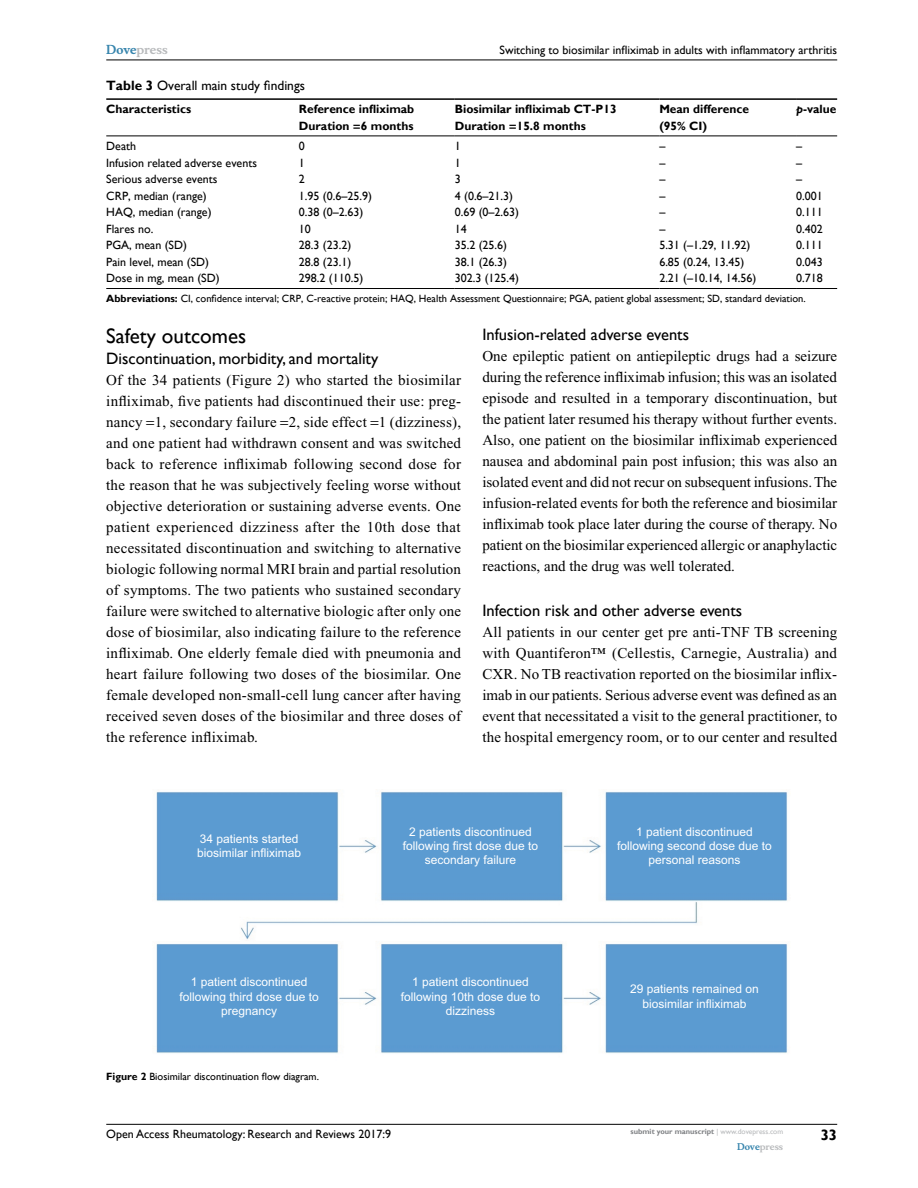
<style>
.page{position:relative;width:918px;height:1188px;background:#fff}
.page>*{position:absolute;margin:0;border:0;box-sizing:border-box;transform-origin:0 0}
.t1{font:21px "Gill Sans";color:#000}
.t2{font:16.5px "Gill Sans";color:#000}
.t3{font:15px/21px "Times New Roman";letter-spacing:.01em;color:#000;text-align:justify}
.t4{font:700 15px "Gill Sans";color:#000}
.t5{font:13.5px "Gill Sans";color:#000}
.t6{font:12px "Gill Sans";color:#000}
.t7{font:12px/14.4px "Arial";color:#fff;text-align:center}
.t8{font:700 12px/16.5px "Gill Sans";color:#000}
.t9{font:700 12px "Musee";color:#b8babc}
.t10{font:10.5px "Gill Sans";color:#000}
.t11{font:700 9px "Musee";color:#b8babc}
.t12{font:700 7.5px "Gill Sans";color:#808285}
.s1{color:#3785ad}
.s2{font-weight:700}
.s3{font-style:italic}
.s4{font-weight:400;color:#b8babc}
</style>
<div class="page">
<hr style="left:106px;top:1124px;width:731px;height:1px;background:#000">
<hr style="left:106px;top:60px;width:731px;height:1px;background:#000">
<hr style="left:106px;top:98px;width:193px;height:2px;background:#000">
<hr style="left:299px;top:98px;width:156px;height:2px;background:#000">
<hr style="left:455px;top:98px;width:204px;height:2px;background:#000">
<hr style="left:659px;top:98px;width:137px;height:2px;background:#000">
<hr style="left:796px;top:98px;width:41px;height:2px;background:#000">
<hr style="left:106px;top:136px;width:193px;height:1px;background:#000">
<hr style="left:299px;top:136px;width:156px;height:1px;background:#000">
<hr style="left:455px;top:136px;width:204px;height:1px;background:#000">
<hr style="left:659px;top:136px;width:137px;height:1px;background:#000">
<hr style="left:796px;top:136px;width:41px;height:1px;background:#000">
<hr style="left:106px;top:288px;width:193px;height:1px;background:#000">
<hr style="left:299px;top:288px;width:156px;height:1px;background:#000">
<hr style="left:455px;top:288px;width:204px;height:1px;background:#000">
<hr style="left:659px;top:288px;width:137px;height:1px;background:#000">
<hr style="left:796px;top:288px;width:41px;height:1px;background:#000">
<img style="left:156px;top:791px;width:632px;height:262px">
<p class="t9" style="left:106px;top:43px;width:63px"><span class="s1">Dove</span>press</p>
<p class="t6" style="left:500px;top:43px;width:339px">Switching to biosimilar infliximab in adults with inflammatory arthritis</p>
<p class="t5" style="left:106px;top:78px;width:200px"><span class="s2">Table 3</span> Overall main study findings</p>
<p class="t8" style="left:106px;top:101px;width:86px">Characteristics</p>
<p class="t8" style="left:299px;top:101px;width:117px">Reference infliximab<br>Duration 6 months</p>
<p class="t8" style="left:455px;top:101px;width:163px">Biosimilar infliximab CT-P13<br>Duration 15.8 months</p>
<p class="t8" style="left:659px;top:101px;width:91px">Mean difference (95% CI)</p>
<p class="t8" style="left:796px;top:101px;width:42px"><span class="s3">p</span>-value</p>
<p class="t6" style="left:106px;top:139px;width:31px">Death</p>
<p class="t6" style="left:299px;top:139px;width:7px">0</p>
<p class="t6" style="left:455px;top:139px;width:7px">1</p>
<p class="t6" style="left:659px;top:139px;width:7px">–</p>
<p class="t6" style="left:796px;top:139px;width:7px">–</p>
<p class="t6" style="left:106px;top:156px;width:152px">Infusion related adverse events</p>
<p class="t6" style="left:299px;top:156px;width:7px">1</p>
<p class="t6" style="left:455px;top:156px;width:7px">1</p>
<p class="t6" style="left:659px;top:156px;width:7px">–</p>
<p class="t6" style="left:796px;top:156px;width:7px">–</p>
<p class="t6" style="left:106px;top:172px;width:113px">Serious adverse events</p>
<p class="t6" style="left:299px;top:172px;width:7px">2</p>
<p class="t6" style="left:455px;top:172px;width:7px">3</p>
<p class="t6" style="left:659px;top:172px;width:7px">–</p>
<p class="t6" style="left:796px;top:172px;width:7px">–</p>
<p class="t6" style="left:106px;top:189px;width:102px">CRP, median (range)</p>
<p class="t6" style="left:299px;top:189px;width:74px">1.95 (0.6–25.9)</p>
<p class="t6" style="left:455px;top:189px;width:60px">4 (0.6–21.3)</p>
<p class="t6" style="left:659px;top:189px;width:7px">–</p>
<p class="t6" style="left:796px;top:189px;width:28px">0.001</p>
<p class="t6" style="left:106px;top:205px;width:107px">HAQ, median (range)</p>
<p class="t6" style="left:299px;top:205px;width:66px">0.38 (0–2.63)</p>
<p class="t6" style="left:455px;top:205px;width:66px">0.69 (0–2.63)</p>
<p class="t6" style="left:659px;top:205px;width:7px">–</p>
<p class="t6" style="left:796px;top:205px;width:28px">0.111</p>
<p class="t6" style="left:106px;top:222px;width:49px">Flares no.</p>
<p class="t6" style="left:299px;top:222px;width:13px">10</p>
<p class="t6" style="left:455px;top:222px;width:13px">14</p>
<p class="t6" style="left:659px;top:222px;width:7px">–</p>
<p class="t6" style="left:796px;top:222px;width:28px">0.402</p>
<p class="t6" style="left:106px;top:238px;width:82px">PGA, mean (SD)</p>
<p class="t6" style="left:299px;top:238px;width:54px">28.3 (23.2)</p>
<p class="t6" style="left:455px;top:238px;width:54px">35.2 (25.6)</p>
<p class="t6" style="left:659px;top:238px;width:92px">5.31 (–1.29, 11.92)</p>
<p class="t6" style="left:796px;top:238px;width:28px">0.111</p>
<p class="t6" style="left:106px;top:255px;width:104px">Pain level, mean (SD)</p>
<p class="t6" style="left:299px;top:255px;width:54px">28.8 (23.1)</p>
<p class="t6" style="left:455px;top:255px;width:54px">38.1 (26.3)</p>
<p class="t6" style="left:659px;top:255px;width:86px">6.85 (0.24, 13.45)</p>
<p class="t6" style="left:796px;top:255px;width:28px">0.043</p>
<p class="t6" style="left:106px;top:271px;width:115px">Dose in mg, mean (SD)</p>
<p class="t6" style="left:299px;top:271px;width:66px">298.2 (110.5)</p>
<p class="t6" style="left:455px;top:271px;width:66px">302.3 (125.4)</p>
<p class="t6" style="left:659px;top:271px;width:98px">2.21 (–10.14, 14.56)</p>
<p class="t6" style="left:796px;top:271px;width:28px">0.718</p>
<p class="t10" style="left:106px;top:292px;width:701px"><span class="s2">Abbreviations:</span> CI, confidence interval; CRP, C-reactive protein; HAQ, Health Assessment Questionnaire; PGA, patient global assessment; SD, standard deviation.</p>
<h1 class="t1" style="left:106px;top:324px;width:141px">Safety outcomes</h1>
<p class="t2" style="left:106px;top:349px;width:274px">Discontinuation, morbidity, and mortality</p>
<p class="t3" style="left:106px;top:370px;width:356px">Of the 34 patients (Figure 2) who started the biosimilar infliximab, five patients had discontinued their use: preg&shy;nancy 1, secondary failure 2, side effect 1 (dizziness), and one patient had withdrawn consent and was switched back to reference infliximab following second dose for the reason that he was subjectively feeling worse without objective deterioration or sustaining adverse events. One patient experienced dizziness after the 10th dose that necessitated discontinuation and switching to alternative biologic following normal MRI brain and partial resolution of symptoms. The two patients who sustained secondary failure were switched to alternative biologic after only one dose of biosimilar, also indicating failure to the reference infliximab. One elderly female died with pneumonia and heart failure following two doses of the biosimilar. One female developed non-small-cell lung cancer after having received seven doses of the biosimilar and three doses of the reference infliximab.</p>
<p class="t2" style="left:482px;top:325px;width:208px">Infusion-related adverse events</p>
<p class="t3" style="left:482px;top:345px;width:357px">One epileptic patient on antiepileptic drugs had a seizure during the reference infliximab infusion; this was an isolated episode and resulted in a temporary discontinuation, but the patient later resumed his therapy without further events.<br>Also, one patient on the biosimilar infliximab experienced nausea and abdominal pain post infusion; this was also an isolated event and did not recur on subsequent infusions. The infusion-related events for both the reference and biosimilar infliximab took place later during the course of therapy. No patient on the biosimilar experienced allergic or anaphylactic reactions, and the drug was well tolerated.</p>
<p class="t2" style="left:482px;top:601px;width:261px">Infection risk and other adverse events</p>
<p class="t3" style="left:482px;top:621px;width:356px">All patients in our center get pre anti-TNF TB screening with Quantiferon™ (Cellestis, Carnegie, Australia) and CXR. No TB reactivation reported on the biosimilar inflix&shy;imab in our patients. Serious adverse event was defined as an event that necessitated a visit to the general practitioner, to the hospital emergency room, or to our center and resulted</p>
<p class="t7" style="left:197px;top:832px;width:106px;text-align:left">34 patients started biosimilar infliximab</p>
<p class="t7" style="left:403px;top:824px;width:137px">2 patients discontinued following first dose due to secondary failure</p>
<p class="t7" style="left:617px;top:824px;width:156px">1 patient discontinued following second dose due to personal reasons</p>
<p class="t7" style="left:179px;top:975px;width:141px">1 patient discontinued following third dose due to pregnancy</p>
<p class="t7" style="left:401px;top:975px;width:141px">1 patient discontinued following 10th dose due to dizziness</p>
<p class="t10" style="left:106px;top:1070px;width:214px"><span class="s2">Figure 2</span> Biosimilar discontinuation flow diagram.</p>
<p class="t7" style="left:630px;top:982px;width:130px">29 patients remained on biosimilar infliximab</p>
<p class="t6" style="left:106px;top:1127px;width:286px">Open Access Rheumatology: Research and Reviews 2017:9</p>
<p class="t12" style="left:631px;top:1127px;width:154px">submit your manuscript <span class="s4">| www.dovepress.com</span></p>
<p class="t11" style="left:737px;top:1141px;width:48px"><span class="s1">Dove</span>press</p>
<p class="t4" style="left:821px;top:1126px;width:18px">33</p>
</div>
